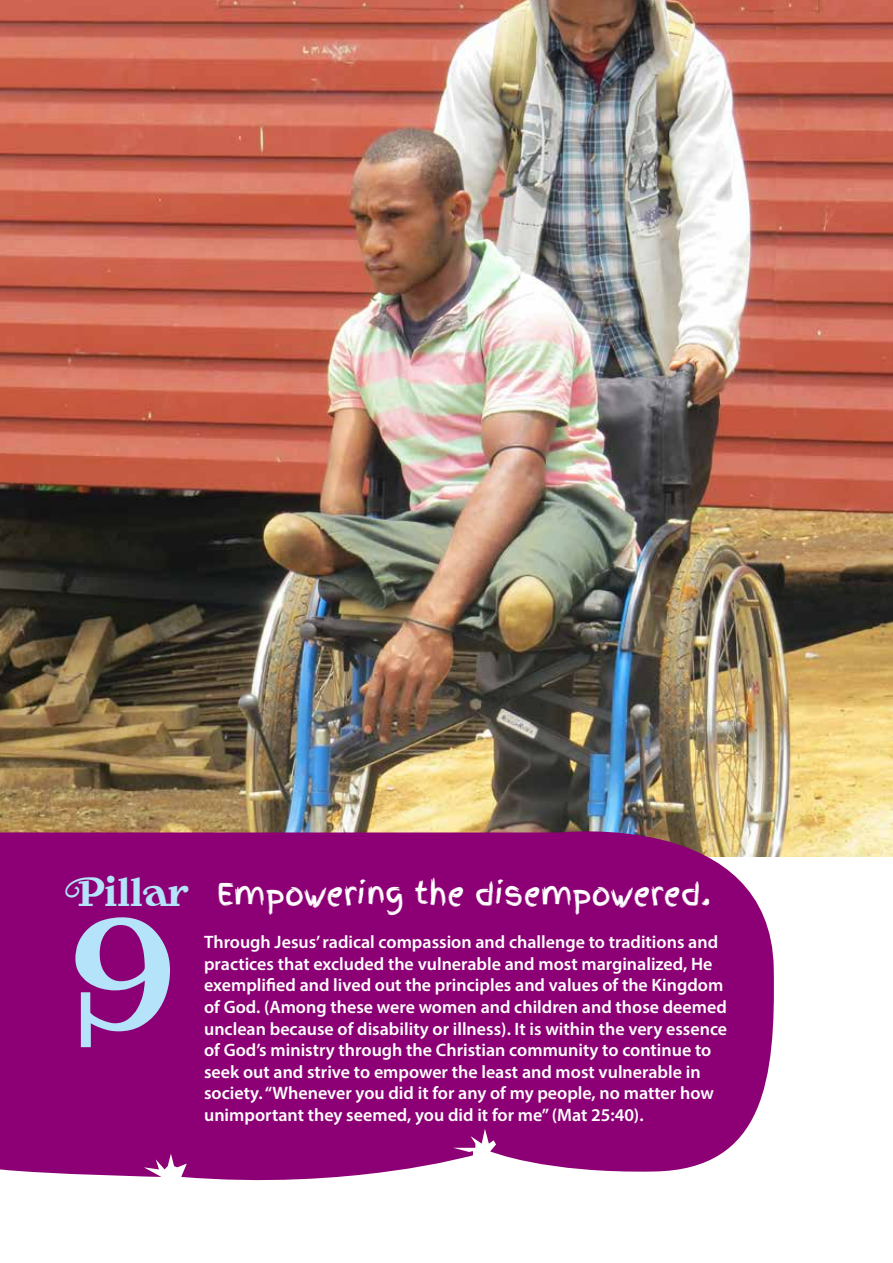
<style>
.page{position:relative;width:893px;height:1263px;background:#fff}
.page>*{position:absolute;margin:0;border:0;box-sizing:border-box;transform-origin:0 0}
.t1{font:136.5px "Rogers 2";color:#b4e3fa}
.t2{font:36px "Rogers 2";color:#b4e3fa}
.t3{font:30px "Finger Paint";color:#fff}
.t4{font:600 18px/21.6px "Myriad Pro";color:#fff}
</style>
<div class="page">
<img style="left:0;top:0;width:893px;height:856px">
<svg style="left:0;top:810px;width:776px;height:371px;fill:#8d0075"></svg>
<h2 class="t2" style="left:68px;top:874px;width:123px">Pillar</h2>
<h1 class="t1" style="left:68px;top:907px;width:109px">9</h1>
<h3 class="t3" style="left:217px;top:872px;width:495px">Empowering the disempowered.</h3>
<p class="t4" style="left:204px;top:931px;width:525px">Through Jesus’ radical compassion and challenge to traditions and practices that excluded the vulnerable and most marginalized, He exemplified and lived out the principles and values of the Kingdom of God. (Among these were women and children and those deemed unclean because of disability or illness). It is within the very essence of God’s ministry through the Christian community to continue to seek out and strive to empower the least and most vulnerable in society. “Whenever you did it for any of my people, no matter how unimportant they seemed, you did it for me” (Mat 25:40).</p>
</div>
